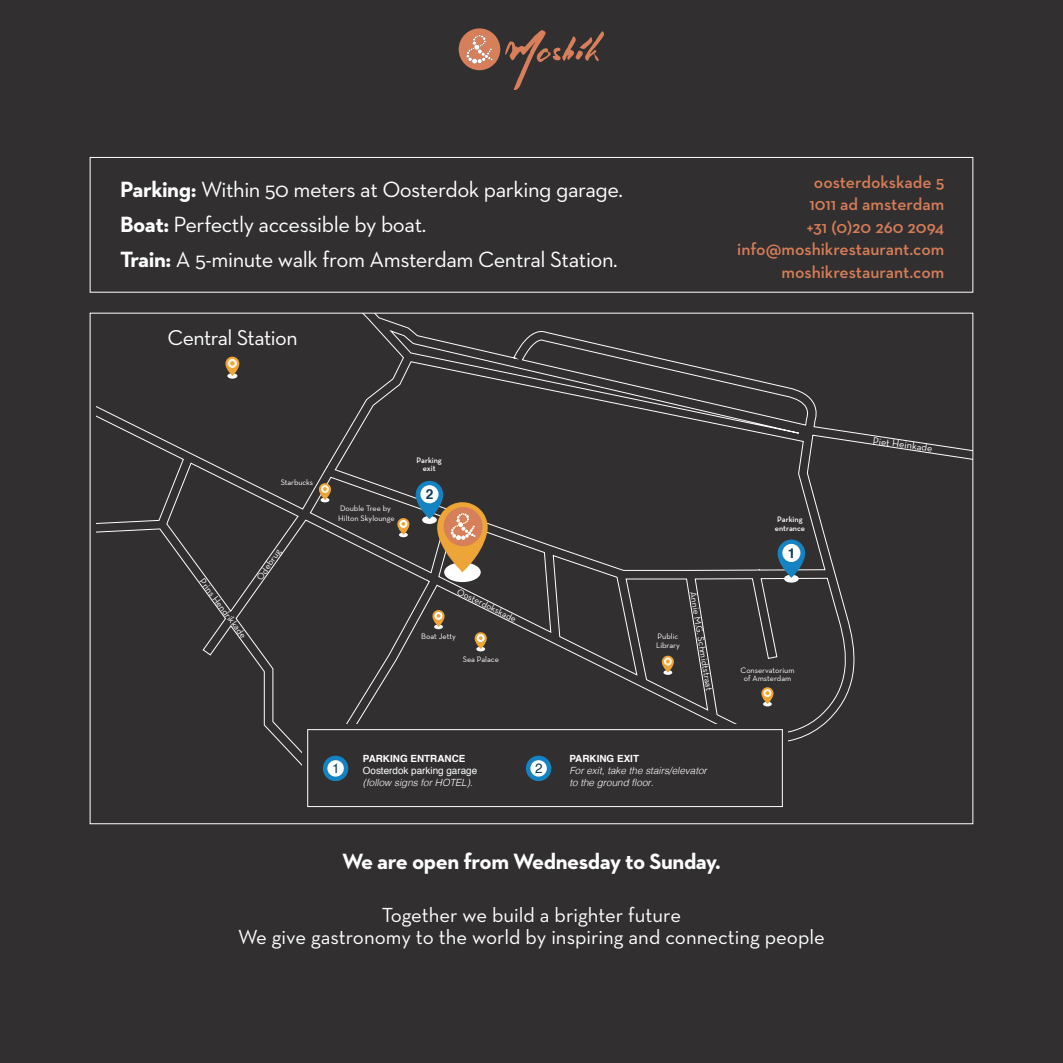
<style>
.page{position:relative;width:1063px;height:1063px;background:#312f30}
.page>*{position:absolute;margin:0;border:0;box-sizing:border-box;transform-origin:0 0}
.t1{font:22.5px/35px "Neutraface 2 Text";letter-spacing:-.02em;color:#fff}
.t2{font:700 22.5px "Neutraface 2 Text";letter-spacing:-.02em;color:#fff}
.t3{font:21.75px "Neutra Text";letter-spacing:-.025em;color:#fff}
.t4{font:20.75px/22.5px "Neutra Text";color:#fff;text-align:center}
.t5{font:600 17.5px/22.5px "Neutraface 2 Text";color:#d67d58;text-align:right}
.t6{font:700 13.75px "Helvetica";color:#093d58}
.t7{font:13.5px "Helvetica";color:#093d58}
.t8{font:10.25px "Neutra Text";color:#fff}
.t9{font:italic 300 10px/12px "Helvetica";color:#fff}
.t10{font:700 10px "Helvetica";color:#fff}
.t11{font:10px "Helvetica";color:#fff}
.t12{font:9.5px "Neutra Text";color:#fff}
.t13{font:8px/8.8px "Neutra Text";color:#fff}
.t14{font:600 8px/8.8px "Neutra Text";color:#fff;text-align:center}
.s1{font-weight:700}
</style>
<div class="page">
<svg style="left:97px;top:313px;width:876px;height:465px"></svg>
<div style="left:663px;top:670px;width:9px;height:5px;background:#fff;border-radius:50%"></div>
<svg style="left:662px;top:656px;width:12px;height:17px"></svg>
<div style="left:227px;top:373px;width:10px;height:6px;background:#fff;border-radius:50%"></div>
<svg style="left:225px;top:357px;width:14px;height:19px"></svg>
<svg style="left:475px;top:632px;width:12px;height:19px"></svg>
<div style="left:434px;top:624px;width:9px;height:5px;background:#fff;border-radius:50%"></div>
<svg style="left:432px;top:610px;width:13px;height:17px"></svg>
<div style="left:399px;top:532px;width:9px;height:5px;background:#fff;border-radius:50%"></div>
<svg style="left:397px;top:518px;width:12px;height:17px"></svg>
<div style="left:784px;top:575px;width:15px;height:8px;background:#fff;border-radius:50%"></div>
<svg style="left:778px;top:540px;width:27px;height:38px"></svg>
<div style="left:782px;top:544px;width:18px;height:18px;background:#fff;border-radius:50%"></div>
<svg style="left:319px;top:483px;width:12px;height:19px"></svg>
<svg style="left:761px;top:687px;width:13px;height:19px"></svg>
<div style="left:444px;top:562px;width:37px;height:20px;background:#fff;border-radius:50%"></div>
<div style="left:90px;top:157px;width:883px;height:135px;border:1px solid #fff"></div>
<div style="left:302px;top:724px;width:486px;height:91px;background:#312f30"></div>
<div style="left:307px;top:729px;width:476px;height:78px;border:1px solid #fff"></div>
<svg style="left:325px;top:758px;width:21px;height:21px"></svg>
<div style="left:323px;top:756px;width:25px;height:25px;border:4px solid #1583c2;border-radius:50%"></div>
<svg style="left:528px;top:758px;width:21px;height:21px"></svg>
<div style="left:526px;top:756px;width:25px;height:25px;border:4px solid #1583c2;border-radius:50%"></div>
<svg style="left:459px;top:28px;width:145px;height:62px"></svg>
<svg style="left:416px;top:481px;width:72px;height:91px"></svg>
<p class="t1" style="left:120px;top:172px;width:504px"><span class="s1">Parking:</span> Within 50 meters at Oosterdok parking garage.<br><span class="s1">Boat:</span> Perfectly accessible by boat.<br><span class="s1">Train:</span> A 5-minute walk from Amsterdam Central Station.</p>
<p class="t3" style="left:168px;top:325px;width:132px">Central Station</p>
<p class="t5" style="left:737px;top:170px;width:209px">oosterdokskade 5<br>1011 ad amsterdam<br>+31 (0)20 260 2094 info@moshikrestaurant.com moshikrestaurant.com</p>
<p class="t13" style="left:281px;top:478px;width:34px">Starbucks</p>
<p class="t12" style="left:206px;top:576px;width:74px;rotate:53deg">Prins Hendrikkade</p>
<p class="t12" style="left:254px;top:576px;width:37px;rotate:-56deg">Odebrug</p>
<p class="t13" style="left:338px;top:503px;width:58px;line-height:9.8px">Double Tree by<br>Hilton Skylounge</p>
<p class="t14" style="left:417px;top:455px;width:27px">Parking exit</p>
<p class="t6" style="left:426px;top:483px;width:9px">2</p>
<p class="t12" style="left:460px;top:586px;width:66px;rotate:26deg">Oosterdokskade</p>
<p class="t13" style="left:421px;top:632px;width:36px">Boat Jetty</p>
<p class="t13" style="left:463px;top:654px;width:38px">Sea Palace</p>
<p class="t10" style="left:363px;top:750px;width:104px">PARKING ENTRANCE</p>
<p class="t11" style="left:363px;top:763px;width:116px">Oosterdok parking garage</p>
<p class="t9" style="left:363px;top:776px;width:112px">(follow signs for HOTEL).</p>
<p class="t7" style="left:332px;top:758px;width:9px">1</p>
<p class="t7" style="left:535px;top:758px;width:9px">2</p>
<p class="t13" style="left:656px;top:632px;width:25px">Public<br>Library</p>
<p class="t12" style="left:699px;top:590px;width:102px;rotate:81deg">Annie M.G. Schmidtstraat</p>
<p class="t10" style="left:569px;top:750px;width:71px">PARKING EXIT</p>
<p class="t9" style="left:569px;top:764px;width:139px">For exit, take the stairs/elevator to the ground floor.</p>
<p class="t14" style="left:775px;top:515px;width:32px">Parking entrance</p>
<p class="t6" style="left:788px;top:542px;width:9px">1</p>
<p class="t13" style="left:741px;top:665px;width:56px;text-align:center">Conservatorium of Amsterdam</p>
<p class="t2" style="left:342px;top:847px;width:380px">We are open from Wednesday to Sunday.</p>
<p class="t8" style="left:874px;top:434px;width:62px;rotate:8deg">Piet Heinkade</p>
<p class="t4" style="left:238px;top:903px;width:588px">Together we build a brighter future<br>We give gastronomy to the world by inspiring and connecting people</p>
</div>
